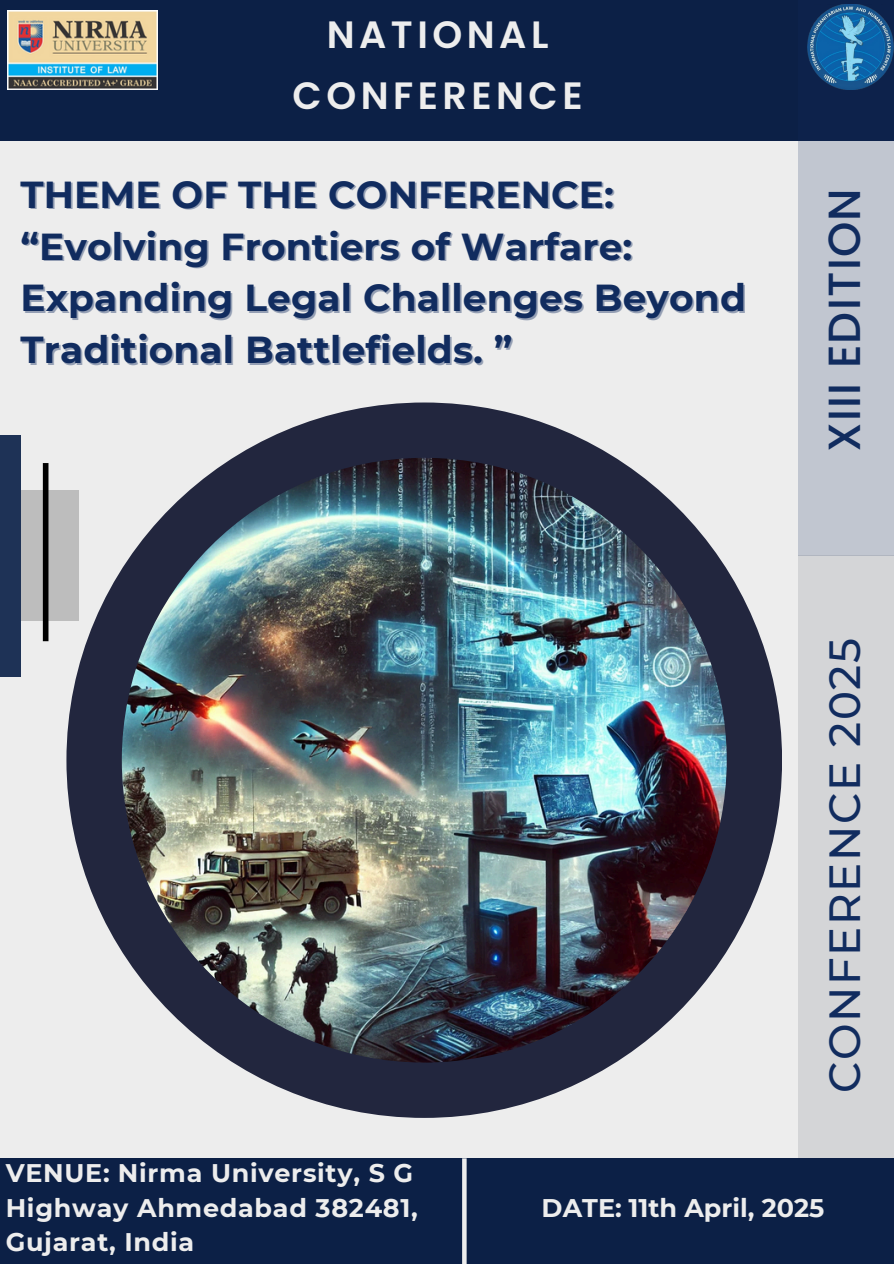
<style>
.page{position:relative;width:894px;height:1264px;background:#fff}
.page>*{position:absolute;margin:0;border:0;box-sizing:border-box;transform-origin:0 0}
.t1{font:500 45px "Poppins";letter-spacing:.03em;color:#112c5f}
.t2{font:500 43.5px "Montserrat";letter-spacing:.035em;color:#112c5f}
.t3{font:600 37.95px/60.8px "Poppins";letter-spacing:.12em;color:#ededed;text-align:center}
.t4{font:700 37.5px "Montserrat";letter-spacing:.005em;color:#112c5f}
.t5{font:700 25.5px/34.8px "Montserrat";letter-spacing:.03em;color:#ededed}
.t6{font:700 25.5px "Montserrat";color:#ededed}
</style>
<div class="page">
<div style="left:0;top:0;width:893px;height:1263px;background:#ededed"></div>
<div style="left:66px;top:402px;width:715px;height:715px;background:#22263e;border-radius:50%"></div>
<div style="left:0;top:0;width:893px;height:141px;background:#0c2046"></div>
<img style="left:122px;top:458px;width:604px;height:604px;border-radius:50%">
<svg style="left:798px;top:89px;width:95px;height:467px;background:#acb3c1"></svg>
<div style="left:0;top:490px;width:78px;height:131px;background:#bdbdbd"></div>
<div style="left:0;top:435px;width:20px;height:241px;background:#1e3256"></div>
<div style="left:43px;top:463px;width:5px;height:178px;background:#000"></div>
<div style="left:798px;top:556px;width:95px;height:707px;background:#d4d5d7"></div>
<img style="left:807px;top:4px;width:86px;height:85px">
<img style="left:8px;top:11px;width:150px;height:78px">
<div style="left:0;top:1158px;width:893px;height:105px;background:#0c2046"></div>
<svg style="left:462px;top:1158px;width:4px;height:105px"></svg>
<h3 class="t3" style="left:292px;top:5px;width:291px">NATIONAL<br>CONFERENCE</h3>
<p class="t4" style="left:20px;top:171px;width:595px">THEME OF THE CONFERENCE:</p>
<h1 class="t4" style="left:20px;top:223px;width:613px">“Evolving Frontiers of Warfare:</h1>
<p class="t4" style="left:20px;top:275px;width:727px">Expanding Legal Challenges Beyond</p>
<p class="t4" style="left:20px;top:327px;width:493px">Traditional Battlefields. ”</p>
<h2 class="t1" style="left:812px;top:452px;width:265px;rotate:-90deg">XIII EDITION</h2>
<p class="t2" style="left:817px;top:1093px;width:456px;rotate:-90deg">CONFERENCE 2025</p>
<h1 class="t5" style="left:6px;top:1155px;width:413px">VENUE: Nirma University, S G<br>Highway Ahmedabad 382481,<br>Gujarat, India</h1>
<p class="t6" style="left:541px;top:1191px;width:284px">DATE: 11th April, 2025</p>
</div>
